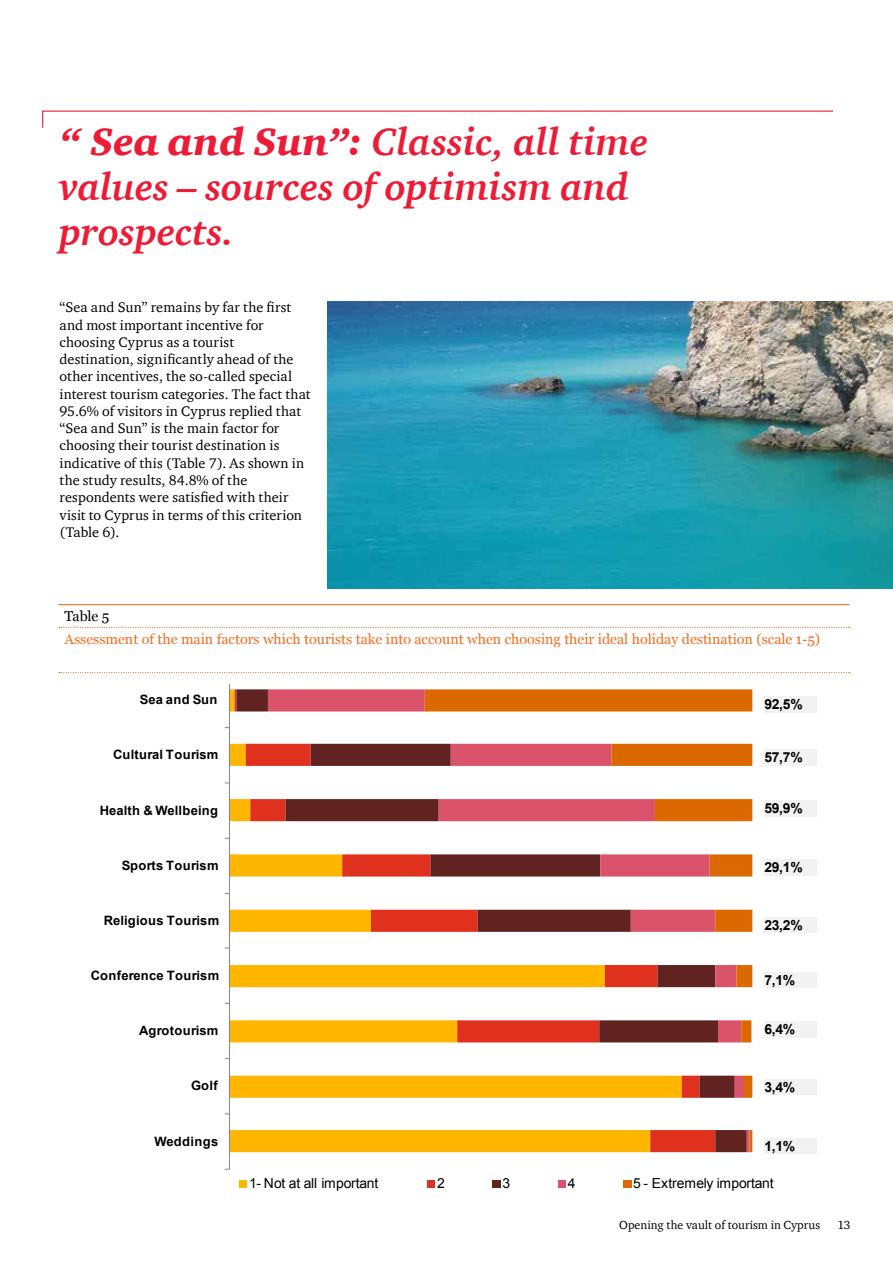
<style>
.page{position:relative;width:893px;height:1263px;background:#fff}
.page>*{position:absolute;margin:0;border:0;box-sizing:border-box;transform-origin:0 0}
.t1{font:italic 700 39px/45px "ITC Charter Com";color:#ed1b35}
.t2{font:14.25px/17.2px "ITC Charter Com";letter-spacing:.01em;color:#000}
.t3{font:14.25px "Georgia";color:#f36e21}
.t4{font:14.25px "Georgia";letter-spacing:-.01em;color:#000}
.t5{font:13.8px "Arial";letter-spacing:-.02em;color:#000}
.t6{font:700 13.8px "Arial";letter-spacing:-.025em;color:#000}
.t7{font:700 12.9px "Arial";letter-spacing:.015em;color:#000}
.t8{font:12px "ITC Charter Com";color:#000}
.s1{font-weight:900}
</style>
<div class="page">
<img style="left:328px;top:302px;width:565px;height:287px">
<hr style="left:58px;top:604px;width:791px;height:1px;background:#f36e21">
<svg style="left:59px;top:627px;width:791px;height:1px"></svg>
<svg style="left:59px;top:672px;width:791px;height:1px"></svg>
<svg style="left:42px;top:110px;width:792px;height:18px"></svg>
<svg style="left:236px;top:689px;width:32px;height:463px"></svg>
<svg style="left:268px;top:689px;width:157px;height:463px"></svg>
<svg style="left:425px;top:689px;width:327px;height:463px"></svg>
<hr style="left:229px;top:684px;width:1px;height:485px;background:#868686">
<div style="left:239px;top:1180px;width:8px;height:7px;background:#ffb600"></div>
<div style="left:428px;top:1180px;width:7px;height:7px;background:#e0301e"></div>
<div style="left:492px;top:1180px;width:9px;height:7px;background:#602320"></div>
<div style="left:558px;top:1180px;width:8px;height:7px;background:#db536a"></div>
<div style="left:623px;top:1180px;width:9px;height:7px;background:#dc6900"></div>
<div style="left:764px;top:696px;width:53px;height:16px;background:#f2f2f2"></div>
<div style="left:764px;top:749px;width:53px;height:17px;background:#f2f2f2"></div>
<div style="left:764px;top:800px;width:53px;height:17px;background:#f2f2f2"></div>
<div style="left:764px;top:917px;width:53px;height:16px;background:#f2f2f2"></div>
<div style="left:764px;top:859px;width:53px;height:17px;background:#f2f2f2"></div>
<div style="left:764px;top:972px;width:53px;height:16px;background:#f2f2f2"></div>
<div style="left:764px;top:1021px;width:53px;height:17px;background:#f2f2f2"></div>
<div style="left:764px;top:1079px;width:53px;height:16px;background:#f2f2f2"></div>
<div style="left:764px;top:1138px;width:53px;height:16px;background:#f2f2f2"></div>
<h1 class="t1" style="left:59px;top:119px;width:590px"><span class="s1">“ Sea and Sun”:</span> Classic, all time values – sources of optimism and prospects.</h1>
<p class="t2" style="left:60px;top:299px;width:253px">“Sea and Sun” remains by far the first and most important incentive for choosing Cyprus as a tourist destination, significantly ahead of the other incentives, the so-called special interest tourism categories. The fact that 95.6% of visitors in Cyprus replied that “Sea and Sun” is the main factor for choosing their tourist destination is indicative of this (Table 7). As shown in the study results, 84.8% of the respondents were satisfied with their visit to Cyprus in terms of this criterion (Table 6).</p>
<p class="t4" style="left:64px;top:608px;width:46px">Table 5</p>
<p class="t3" style="left:64px;top:631px;width:757px">Assessment of the main factors which tourists take into account when choosing their ideal holiday destination (scale 1-5)</p>
<p class="t7" style="left:140px;top:691px;width:79px">Sea and Sun</p>
<p class="t6" style="left:764px;top:695px;width:40px">92,5%</p>
<p class="t7" style="left:113px;top:746px;width:107px">Cultural Tourism</p>
<p class="t7" style="left:100px;top:801px;width:120px">Health &amp; Wellbeing</p>
<p class="t6" style="left:764px;top:748px;width:40px">57,7%</p>
<p class="t6" style="left:764px;top:799px;width:40px">59,9%</p>
<p class="t7" style="left:122px;top:857px;width:98px">Sports Tourism</p>
<p class="t6" style="left:764px;top:858px;width:40px">29,1%</p>
<p class="t7" style="left:104px;top:912px;width:117px">Religious Tourism</p>
<p class="t6" style="left:764px;top:916px;width:40px">23,2%</p>
<p class="t7" style="left:91px;top:967px;width:130px">Conference Tourism</p>
<p class="t7" style="left:139px;top:1022px;width:81px">Agrotourism</p>
<p class="t6" style="left:764px;top:971px;width:32px">7,1%</p>
<p class="t6" style="left:764px;top:1020px;width:32px">6,4%</p>
<p class="t7" style="left:191px;top:1077px;width:28px">Golf</p>
<p class="t6" style="left:764px;top:1078px;width:32px">3,4%</p>
<p class="t7" style="left:154px;top:1132px;width:65px">Weddings</p>
<p class="t6" style="left:764px;top:1137px;width:32px">1,1%</p>
<p class="t5" style="left:249px;top:1174px;width:131px">1- Not at all important</p>
<p class="t5" style="left:437px;top:1174px;width:9px">2</p>
<p class="t5" style="left:502px;top:1174px;width:9px">3</p>
<p class="t5" style="left:568px;top:1174px;width:9px">4</p>
<p class="t5" style="left:633px;top:1174px;width:142px">5 - Extremely important</p>
<p class="t8" style="left:619px;top:1218px;width:202px">Opening the vault of tourism in Cyprus</p>
<p class="t8" style="left:837px;top:1218px;width:14px">13</p>
</div>
